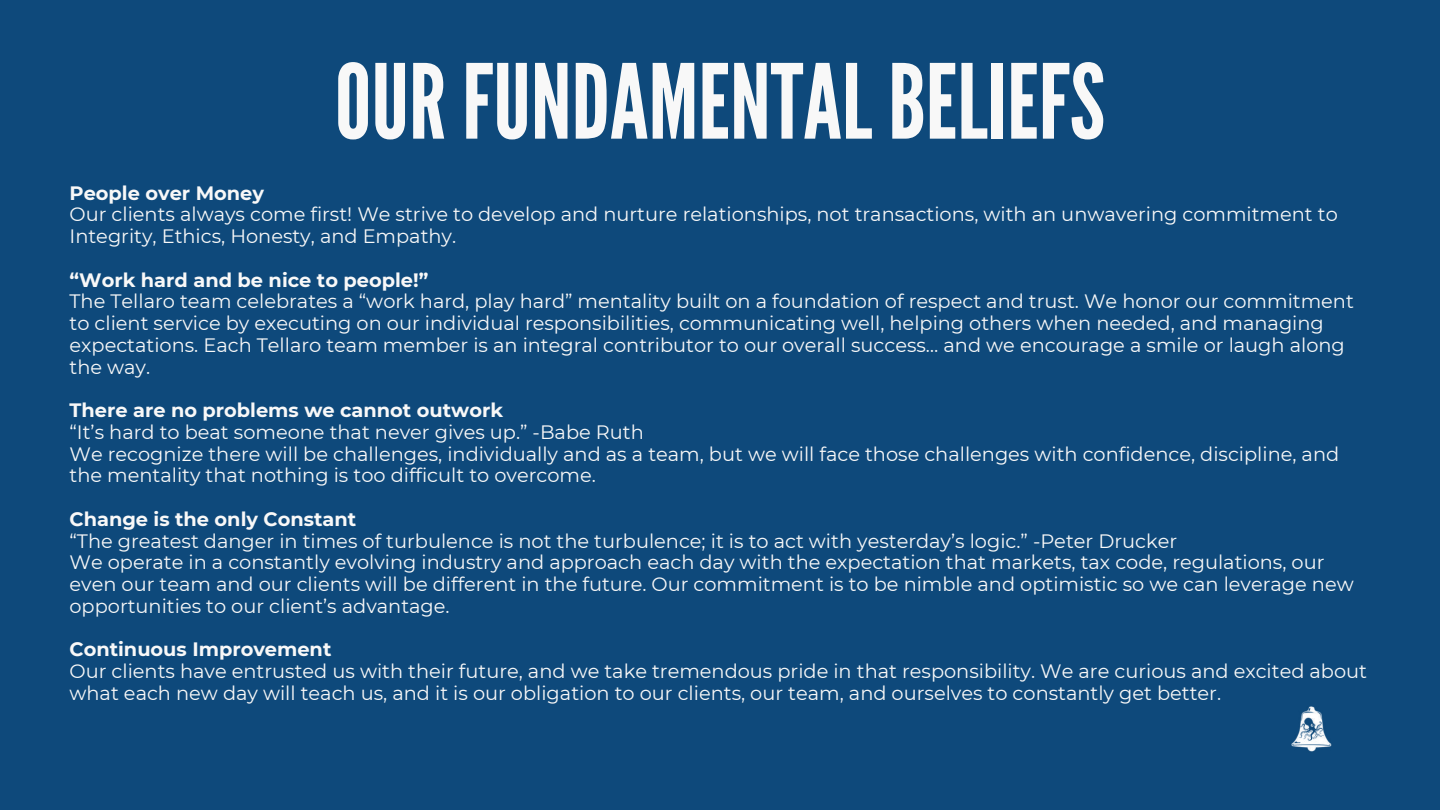
<style>
.page{position:relative;width:1440px;height:810px;background:#0e497b}
.page>*{position:absolute;margin:0;border:0;box-sizing:border-box;transform-origin:0 0}
.t1{font:103.1px "League Gothic";color:#f8f8f8}
.t2{font:19.4px/21.8px "Montserrat";color:#f8f8f8}
.t3{font:700 19.4px "Montserrat";color:#f8f8f8}
</style>
<div class="page">
<img style="left:1291px;top:706px;width:41px;height:46px">
<h1 class="t1" style="left:335px;top:41px;width:772px">OUR FUNDAMENTAL BELIEFS</h1>
<p class="t3" style="left:70px;top:179px;width:196px">People over Money</p>
<p class="t2" style="left:70px;top:203px;width:1270px">Our clients always come first! We strive to develop and nurture relationships, not transactions, with an unwavering commitment to<br>Integrity, Ethics, Honesty, and Empathy.</p>
<p class="t3" style="left:70px;top:266px;width:360px">&lt;Work hard and be nice to people!=</p>
<p class="t2" style="left:70px;top:290px;width:1286px">The Tellaro team celebrates a &lt;work hard, play hard= mentality built on a foundation of respect and trust. We honor our commitment to client service by executing on our individual responsibilities, communicating well, helping others when needed, and managing expectations. Each Tellaro team member is an integral contributor to our overall success… and we encourage a smile or laugh along the way.</p>
<p class="t3" style="left:70px;top:396px;width:435px">There are no problems we cannot outwork</p>
<p class="t2" style="left:70px;top:420px;width:1271px">&lt;It’s hard to beat someone that never gives up.= -Babe Ruth<br>We recognize there will be challenges, individually and as a team, but we will face those challenges with confidence, discipline, and the mentality that nothing is too difficult to overcome.</p>
<p class="t3" style="left:70px;top:505px;width:288px">Change is the only Constant</p>
<p class="t2" style="left:70px;top:529px;width:1286px">&lt;The greatest danger in times of turbulence is not the turbulence; it is to act with yesterday’s logic.= -Peter Drucker<br>We operate in a constantly evolving industry and approach each day with the expectation that markets, tax code, regulations, our even our team and our clients will be different in the future. Our commitment is to be nimble and optimistic so we can leverage new opportunities to our client’s advantage.</p>
<p class="t3" style="left:70px;top:635px;width:263px">Continuous Improvement</p>
<p class="t2" style="left:70px;top:660px;width:1299px">Our clients have entrusted us with their future, and we take tremendous pride in that responsibility. We are curious and excited about what each new day will teach us, and it is our obligation to our clients, our team, and ourselves to constantly get better.</p>
</div>
